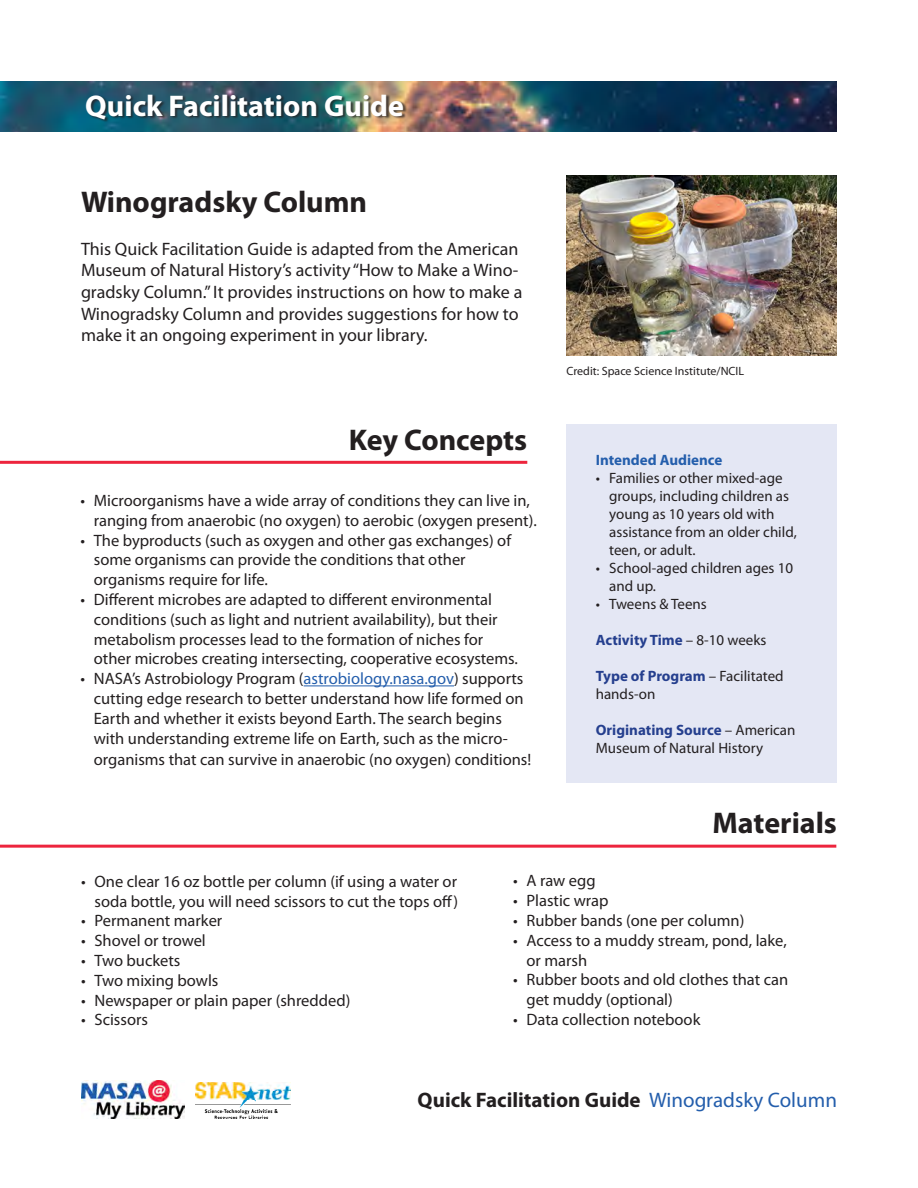
<style>
.page{position:relative;width:918px;height:1188px;background:#fff}
.page>*{position:absolute;margin:0;border:0;box-sizing:border-box;transform-origin:0 0}
.t1{font:700 30px "Myriad Pro";color:#231f20}
.t2{font:700 30px "Myriad Pro";color:#fff}
.t3{font:700 21px "Myriad Pro";color:#231f20}
.t4{font:18px/21.6px "Myriad Pro";color:#231f20}
.t5{font:16.5px/19.8px "Myriad Pro";color:#231f20}
.t6{font:15px/18px "Myriad Pro";color:#231f20}
.t7{font:700 15px "Myriad Pro";color:#253f8e}
.t8{font:700 15px "Myriad Pro";color:#245eac}
.t9{font:12px "Myriad Pro";color:#231f20}
.s1{color:#245eac}
.s2{font-weight:400;color:#231f20}
.s3{font-weight:700;color:#253f8e}
.s4{font-weight:400;color:#245eac}
</style>
<div class="page">
<div style="left:566px;top:425px;width:270px;height:358px;background:#e4e7f4"></div>
<hr style="left:304px;top:685px;width:150px;height:1px;background:#245eac">
<img style="left:0;top:81px;width:837px;height:51px">
<hr style="left:0;top:461px;width:527px;height:3px;background:#ed253d">
<img style="left:81px;top:1081px;width:103px;height:38px">
<img style="left:195px;top:1083px;width:96px;height:36px">
<hr style="left:0;top:845px;width:836px;height:3px;background:#ed253d">
<div style="left:87px;top:95px;width:320px;height:28px;background:#231f20;opacity:.75"></div>
<img style="left:567px;top:176px;width:270px;height:180px">
<p class="t2" style="left:85px;top:86px;width:320px">Quick Facilitation Guide</p>
<p class="t1" style="left:81px;top:182px;width:288px">Winogradsky Column</p>
<p class="t4" style="left:81px;top:238px;width:443px">This Quick Facilitation Guide is adapted from the American Museum of Natural History’s activity “How to Make a Wino&shy;gradsky Column.” It provides instructions on how to make a Winogradsky Column and provides suggestions for how to make it an ongoing experiment in your library.</p>
<p class="t1" style="left:349px;top:420px;width:180px">Key Concepts</p>
<p class="t5" style="left:94px;top:490px;width:445px;text-indent:-13px">• Microorganisms have a wide array of conditions they can live in, ranging from anaerobic (no oxygen) to aerobic (oxygen present).</p>
<p class="t5" style="left:94px;top:530px;width:419px;text-indent:-13px">• The byproducts (such as oxygen and other gas exchanges) of some organisms can provide the conditions that other organisms require for life.</p>
<p class="t5" style="left:94px;top:589px;width:426px;text-indent:-13px">• Different microbes are adapted to different environmental conditions (such as light and nutrient availability), but their metabolism processes lead to the formation of niches for other microbes creating intersecting, cooperative ecosystems.</p>
<p class="t5" style="left:94px;top:669px;width:431px;text-indent:-13px">• NASA’s Astrobiology Program (<span class="s1">astrobiology.nasa.gov</span>) supports cutting edge research to better understand how life formed on Earth and whether it exists beyond Earth. The search begins with understanding extreme life on Earth, such as the micro-</p>
<p class="t5" style="left:94px;top:750px;width:439px">organisms that can survive in anaerobic (no oxygen) conditions!</p>
<p class="t9" style="left:567px;top:364px;width:179px">Credit: Space Science Institute/NCIL</p>
<p class="t8" style="left:596px;top:450px;width:128px">Intended Audience</p>
<p class="t6" style="left:609px;top:468px;width:189px;text-indent:-14px">• Families or other mixed-age groups, including children as young as 10 years old with assistance from an older child, teen, or adult.</p>
<p class="t6" style="left:609px;top:558px;width:185px;text-indent:-14px">• School-aged children ages 10 and up.</p>
<p class="t6" style="left:596px;top:594px;width:113px">• Tweens &amp; Teens</p>
<p class="t7" style="left:596px;top:630px;width:172px">Activity Time <span class="s2">– 8-10 weeks</span></p>
<p class="t6" style="left:596px;top:666px;width:190px"><span class="s3">Type of Program</span> – Facilitated hands-on</p>
<p class="t6" style="left:596px;top:720px;width:201px"><span class="s3">Originating Source</span> – American<br>Museum of Natural History</p>
<p class="t1" style="left:713px;top:804px;width:126px">Materials</p>
<p class="t5" style="left:81px;top:871px;width:379px;text-align:right">• One clear 16 oz bottle per column (if using a water or soda bottle, you will need scissors to cut the tops off)</p>
<p class="t5" style="left:81px;top:911px;width:143px">• Permanent marker</p>
<p class="t5" style="left:81px;top:930px;width:126px">• Shovel or trowel</p>
<p class="t5" style="left:81px;top:950px;width:101px">• Two buckets</p>
<p class="t5" style="left:81px;top:970px;width:139px">• Two mixing bowls</p>
<p class="t5" style="left:81px;top:990px;width:271px">• Newspaper or plain paper (shredded)</p>
<p class="t5" style="left:81px;top:1010px;width:69px">• Scissors</p>
<p class="t5" style="left:513px;top:871px;width:84px">• A raw egg</p>
<p class="t5" style="left:513px;top:891px;width:97px">• Plastic wrap</p>
<p class="t5" style="left:513px;top:910px;width:233px">• Rubber bands (one per column)</p>
<p class="t5" style="left:526px;top:930px;width:262px;text-indent:-13px">• Access to a muddy stream, pond, lake, or marsh</p>
<p class="t5" style="left:526px;top:970px;width:263px;text-indent:-13px">• Rubber boots and old clothes that can get muddy (optional)</p>
<p class="t5" style="left:513px;top:1009px;width:189px">• Data collection notebook</p>
<p class="t3" style="left:418px;top:1086px;width:421px">Quick Facilitation Guide <span class="s4">Winogradsky Column</span></p>
</div>
